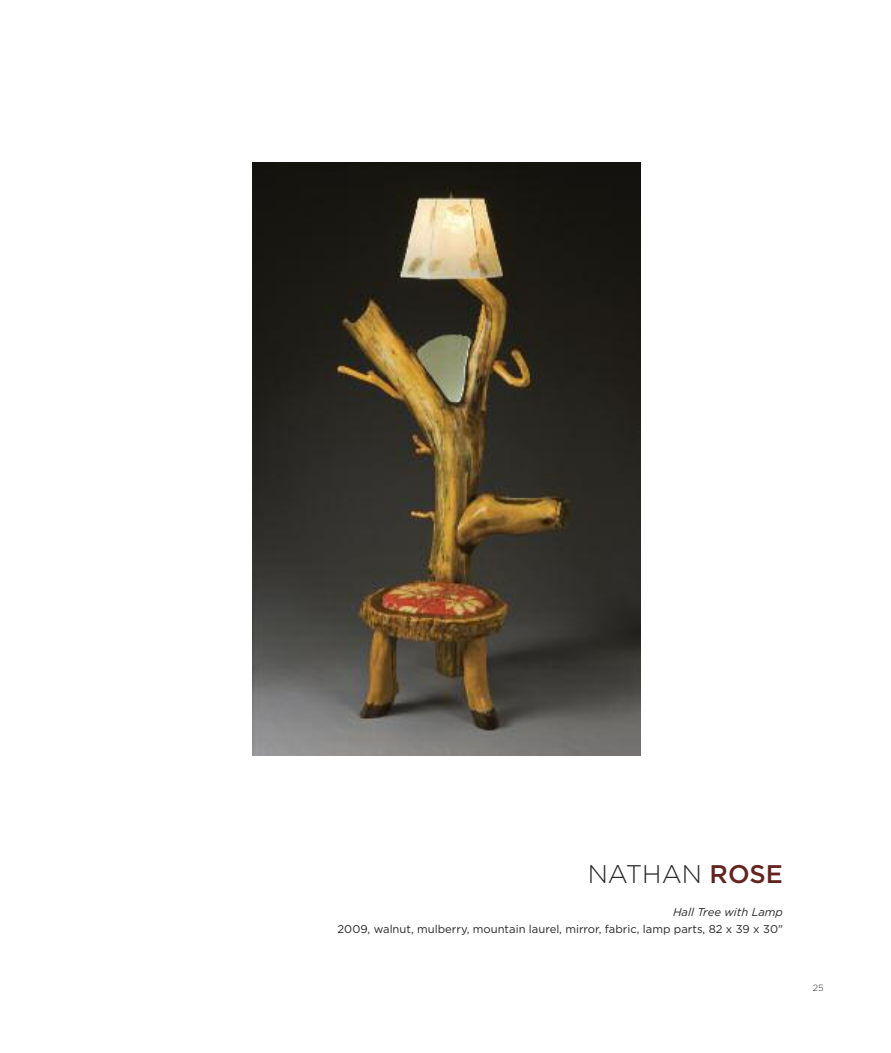
<style>
.page{position:relative;width:891px;height:1053px;background:#fff}
.page>*{position:absolute;margin:0;border:0;box-sizing:border-box;transform-origin:0 0}
.t1{font:300 25.5px "Gotham";color:#272627}
.t2{font:11.25px "Gotham";color:#272627}
.t3{font:italic 11.25px "Gotham";color:#272627}
.t4{font:300 9px "Gotham";color:#272627}
.s1{font-weight:500;color:#632420}
</style>
<div class="page">
<img style="left:253px;top:162px;width:387px;height:593px">
<h1 class="t1" style="left:588px;top:865px;width:197px">NATHAN <span class="s1">ROSE</span></h1>
<p class="t3" style="left:673px;top:908px;width:111px">Hall Tree with Lamp</p>
<p class="t2" style="left:338px;top:925px;width:447px">2009, walnut, mulberry, mountain laurel, mirror, fabric, lamp parts, 82 x 39 x 30"</p>
<p class="t4" style="left:813px;top:985px;width:12px">25</p>
</div>
